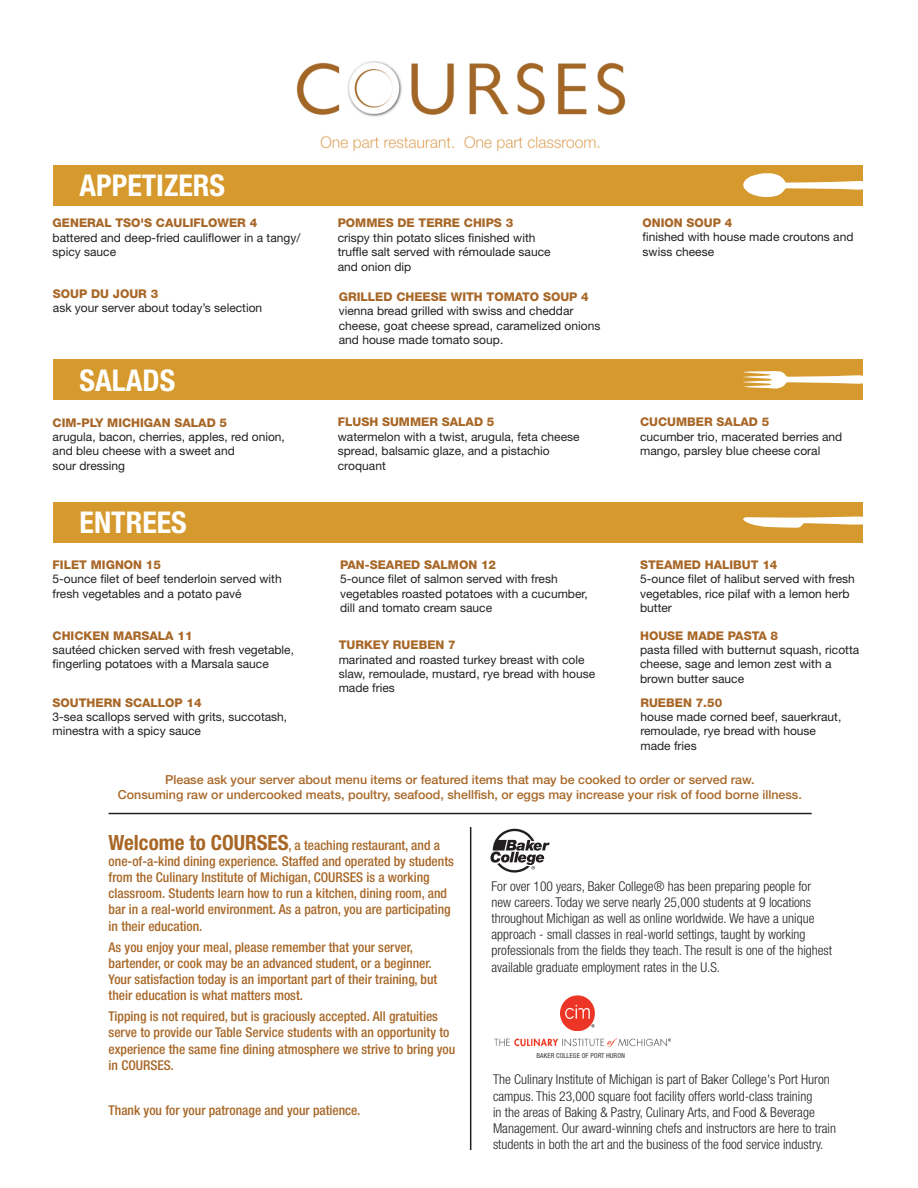
<style>
.page{position:relative;width:918px;height:1188px;background:#fff}
.page>*{position:absolute;margin:0;border:0;box-sizing:border-box;transform-origin:0 0}
.t1{font:700 condensed 30px "Helvetica Neue LT Std";color:#fff}
.t2{font:500 condensed 13.5px/16.2px "Helvetica Neue LT Std";color:#a86727}
.t3{font:300 condensed 13.5px/16.2px "Helvetica Neue LT Std";color:#231f20}
.t4{font:500 12.45px "Helvetica Neue LT Std";color:#a86727}
.t5{font:12px/14.4px "Helvetica Neue LT Std";color:#231f20}
.t6{font:12px "Helvetica Neue LT Std";color:#242021}
.t7{font:800 12px "Helvetica Neue LT Std";color:#a86727}
.t8{font:500 condensed 6.9px "Helvetica Neue LT Std";color:#57585a}
.s1{font-weight:700;font-size:21px}
</style>
<div class="page">
<img style="left:296px;top:61px;width:330px;height:90px">
<img style="left:494px;top:1030px;width:177px;height:17px">
<img style="left:560px;top:996px;width:36px;height:34px">
<div style="left:53px;top:165px;width:810px;height:40px;background:#d6992d"></div>
<hr style="left:109px;top:813px;width:703px;height:1px;background:#231f20">
<hr style="left:470px;top:827px;width:1px;height:323px;background:#231f20">
<svg style="left:490px;top:829px;width:60px;height:44px"></svg>
<svg style="left:743px;top:173px;width:120px;height:25px"></svg>
<div style="left:53px;top:360px;width:810px;height:40px;background:#d6992d"></div>
<svg style="left:743px;top:371px;width:120px;height:18px"></svg>
<div style="left:53px;top:502px;width:810px;height:40px;background:#d6992d"></div>
<svg style="left:743px;top:517px;width:120px;height:11px"></svg>
<p class="t1" style="left:80px;top:168px;width:147px">APPETIZERS</p>
<p class="t7" style="left:53px;top:216px;width:206px">GENERAL TSO'S CAULIFLOWER 4</p>
<p class="t5" style="left:53px;top:230px;width:249px">battered and deep-fried cauliflower in a tangy/ spicy sauce</p>
<p class="t7" style="left:53px;top:286px;width:107px">SOUP DU JOUR 3</p>
<p class="t5" style="left:53px;top:301px;width:211px">ask your server about today’s selection</p>
<p class="t1" style="left:80px;top:362px;width:97px">SALADS</p>
<p class="t7" style="left:53px;top:415px;width:176px">CIM-PLY MICHIGAN SALAD 5</p>
<p class="t5" style="left:53px;top:429px;width:234px">arugula, bacon, cherries, apples, red onion, and bleu cheese with a sweet and</p>
<p class="t5" style="left:53px;top:458px;width:74px">sour dressing</p>
<p class="t1" style="left:80px;top:505px;width:109px">ENTREES</p>
<p class="t7" style="left:53px;top:557px;width:110px">FILET MIGNON 15</p>
<p class="t5" style="left:53px;top:572px;width:231px">5-ounce filet of beef tenderloin served with fresh vegetables and a potato pavé</p>
<p class="t7" style="left:53px;top:628px;width:142px">CHICKEN MARSALA 11</p>
<p class="t5" style="left:53px;top:642px;width:243px">sautéed chicken served with fresh vegetable, fingerling potatoes with a Marsala sauce</p>
<p class="t7" style="left:53px;top:695px;width:151px">SOUTHERN SCALLOP 14</p>
<p class="t5" style="left:53px;top:709px;width:236px">3-sea scallops served with grits, succotash, minestra with a spicy sauce</p>
<p class="t7" style="left:338px;top:216px;width:177px">POMMES DE TERRE CHIPS 3</p>
<p class="t5" style="left:338px;top:230px;width:214px">crispy thin potato slices finished with truffle salt served with rémoulade sauce and onion dip</p>
<p class="t7" style="left:339px;top:290px;width:252px">GRILLED CHEESE WITH TOMATO SOUP 4</p>
<p class="t5" style="left:339px;top:304px;width:263px">vienna bread grilled with swiss and cheddar cheese, goat cheese spread, caramelized onions and house made tomato soup.</p>
<p class="t7" style="left:338px;top:415px;width:158px">FLUSH SUMMER SALAD 5</p>
<p class="t6" style="left:338px;top:429px;width:243px">watermelon with a twist, arugula, feta cheese</p>
<p class="t6" style="left:338px;top:444px;width:214px">spread, balsamic glaze, and a pistachio</p>
<p class="t6" style="left:338px;top:458px;width:50px">croquant</p>
<p class="t7" style="left:340px;top:557px;width:158px">PAN-SEARED SALMON 12</p>
<p class="t6" style="left:340px;top:572px;width:219px">5-ounce filet of salmon served with fresh</p>
<p class="t6" style="left:340px;top:586px;width:249px">vegetables roasted potatoes with a cucumber,</p>
<p class="t6" style="left:340px;top:601px;width:154px">dill and tomato cream sauce</p>
<p class="t7" style="left:339px;top:638px;width:119px">TURKEY RUEBEN 7</p>
<p class="t6" style="left:339px;top:652px;width:247px">marinated and roasted turkey breast with cole</p>
<p class="t6" style="left:339px;top:667px;width:258px">slaw, remoulade, mustard, rye bread with house</p>
<p class="t6" style="left:339px;top:681px;width:58px">made fries</p>
<p class="t7" style="left:643px;top:215px;width:91px">ONION SOUP 4</p>
<p class="t5" style="left:643px;top:230px;width:212px">finished with house made croutons and swiss cheese</p>
<p class="t7" style="left:640px;top:415px;width:131px">CUCUMBER SALAD 5</p>
<p class="t6" style="left:640px;top:429px;width:204px">cucumber trio, macerated berries and</p>
<p class="t6" style="left:640px;top:444px;width:182px">mango, parsley blue cheese coral</p>
<p class="t7" style="left:640px;top:557px;width:139px">STEAMED HALIBUT 14</p>
<p class="t5" style="left:640px;top:572px;width:216px">5-ounce filet of halibut served with fresh vegetables, rice pilaf with a lemon herb butter</p>
<p class="t7" style="left:640px;top:628px;width:140px">HOUSE MADE PASTA 8</p>
<p class="t5" style="left:640px;top:642px;width:221px">pasta filled with butternut squash, ricotta cheese, sage and lemon zest with a brown butter sauce</p>
<p class="t7" style="left:640px;top:695px;width:83px">RUEBEN 7.50</p>
<p class="t5" style="left:640px;top:709px;width:202px">house made corned beef, sauerkraut, remoulade, rye bread with house</p>
<p class="t5" style="left:640px;top:738px;width:58px">made fries</p>
<p class="t4" style="left:165px;top:772px;width:591px">Please ask your server about menu items or featured items that may be cooked to order or served raw.</p>
<p class="t4" style="left:118px;top:787px;width:685px">Consuming raw or undercooked meats, poultry, seafood, shellfish, or eggs may increase your risk of food borne illness.</p>
<p class="t2" style="left:109px;top:837px;width:347px"><span class="s1">Welcome to COURSES</span>, a teaching restaurant, and a one-of-a-kind dining experience. Staffed and operated by students from the Culinary Institute of Michigan, COURSES is a working classroom. Students learn how to run a kitchen, dining room, and bar in a real-world environment. As a patron, you are participating in their education.</p>
<p class="t2" style="left:109px;top:939px;width:330px">As you enjoy your meal, please remember that your server, bartender, or cook may be an advanced student, or a beginner.<br>Your satisfaction today is an important part of their training, but their education is what matters most.</p>
<p class="t2" style="left:109px;top:1008px;width:348px">Tipping is not required, but is graciously accepted. All gratuities serve to provide our Table Service students with an opportunity to experience the same fine dining atmosphere we strive to bring you in COURSES.</p>
<p class="t2" style="left:109px;top:1102px;width:253px">Thank you for your patronage and your patience.</p>
<p class="t3" style="left:492px;top:878px;width:342px">For over 100 years, Baker College® has been preparing people for new careers. Today we serve nearly 25,000 students at 9 locations throughout Michigan as well as online worldwide. We have a unique approach - small classes in real-world settings, taught by working professionals from the fields they teach. The result is one of the highest available graduate employment rates in the U.S.</p>
<p class="t8" style="left:537px;top:1051px;width:90px">BAKER COLLEGE OF PORT HURON</p>
<p class="t3" style="left:493px;top:1071px;width:345px">The Culinary Institute of Michigan is part of Baker College's Port Huron campus. This 23,000 square foot facility offers world-class training<br>in the areas of Baking &amp; Pastry, Culinary Arts, and Food &amp; Beverage Management. Our award-winning chefs and instructors are here to train students in both the art and the business of the food service industry.</p>
</div>
